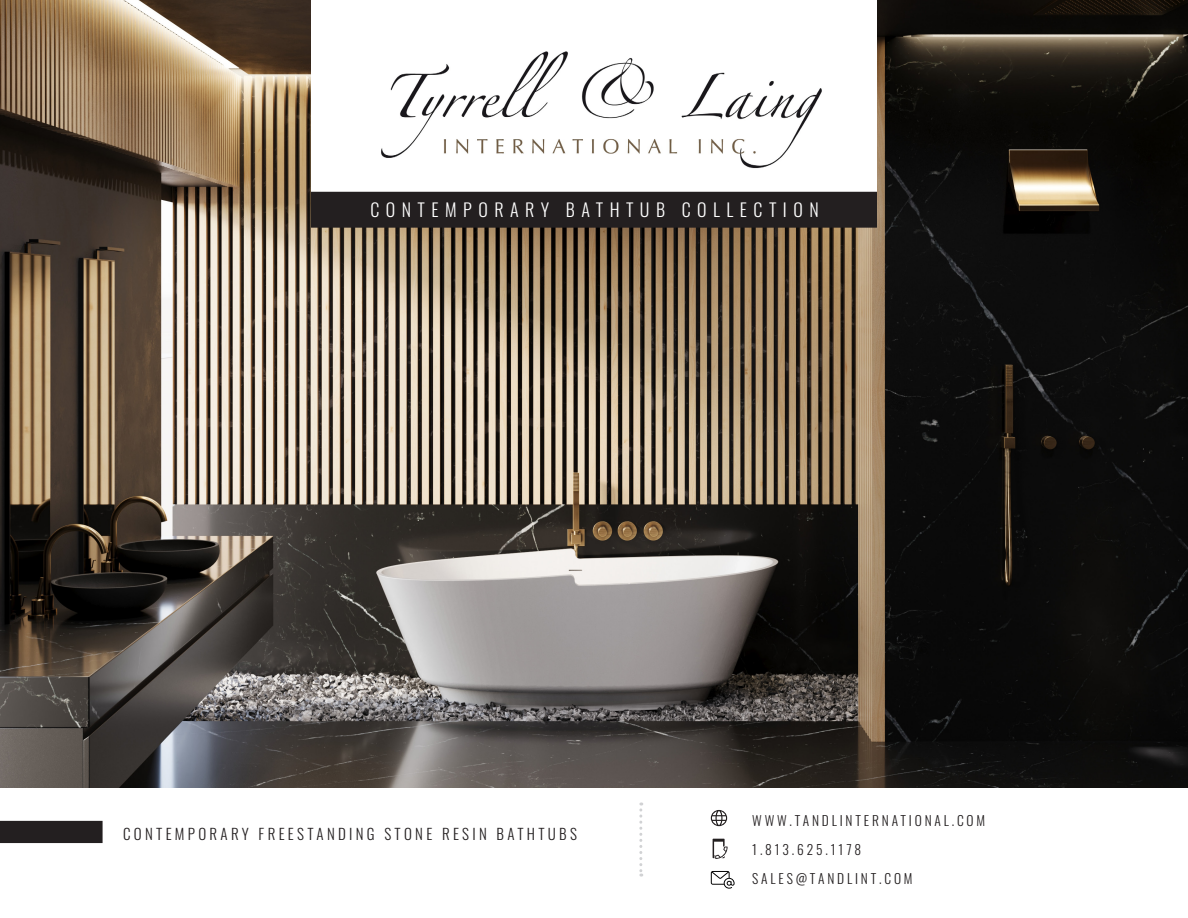
<style>
.page{position:relative;width:1188px;height:918px;background:#fff}
.page>*{position:absolute;margin:0;border:0;box-sizing:border-box;transform-origin:0 0}
.t1{font:300 18px "Oswald";letter-spacing:.36em;color:#fff}
.t2{font:300 15px "Oswald";letter-spacing:.22em;color:#231f20}
.t3{font:300 13.5px/29.2px "Oswald";letter-spacing:.21em;color:#231f20}
</style>
<div class="page">
<img style="left:0;top:0;width:1188px;height:787px">
<svg style="left:711px;top:810px;width:16px;height:16px"></svg>
<svg style="left:639px;top:803px;width:3px;height:74px"></svg>
<svg style="left:713px;top:839px;width:15px;height:20px"></svg>
<div style="left:0;top:821px;width:103px;height:22px;background:#231f20"></div>
<div style="left:311px;top:0;width:566px;height:192px;background:#fff"></div>
<img style="left:381px;top:51px;width:441px;height:118px">
<svg style="left:711px;top:871px;width:24px;height:18px"></svg>
<div style="left:312px;top:193px;width:564px;height:34px;background:#231f20"></div>
<div style="left:311px;top:192px;width:566px;height:36px;border:2px solid #231f20"></div>
<h1 class="t1" style="left:370px;top:194px;width:450px">CONTEMPORARY BATHTUB COLLECTION</h1>
<p class="t2" style="left:123px;top:820px;width:455px">CONTEMPORARY FREESTANDING STONE RESIN BATHTUBS</p>
<p class="t3" style="left:752px;top:804px;width:235px">WWW.TANDLINTERNATIONAL.COM<br>1.813.625.1178<br>SALES@TANDLINT.COM</p>
</div>
